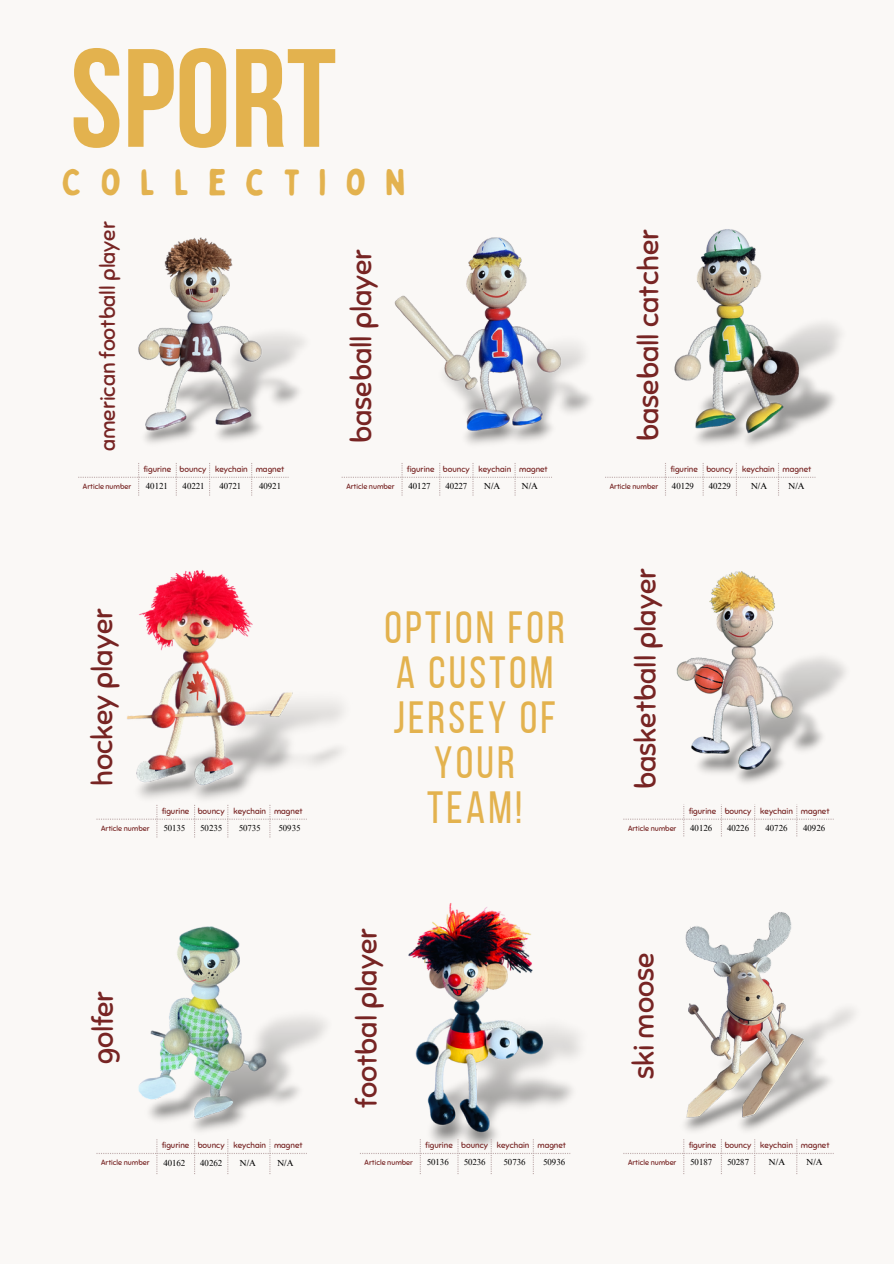
<style>
.page{position:relative;width:894px;height:1264px;background:#fff}
.page>*{position:absolute;margin:0;border:0;box-sizing:border-box;transform-origin:0 0}
.t1{font:700 139.5px "Bebas Neue";color:#e3b24e}
.t2{font:45px/45px "Bebas Neue";letter-spacing:.07em;color:#e3b24e;text-align:center}
.t3{font:36.9px "Bobby Jones Soft";letter-spacing:.505em;color:#e3b24e}
.t4{font:28.65px "Sniglet";color:#772423}
.t5{font:21.15px "Sniglet";color:#772423}
.t6{font:8.7px "Times NRMT Pro";color:#000}
.t7{font:8.25px "Sniglet";color:#772423}
.t8{font:7.35px "Sniglet";color:#772423}
</style>
<div class="page">
<div style="left:0;top:0;width:893px;height:1263px;background:#faf8f6"></div>
<img style="left:676px;top:571px;width:170px;height:212px">
<img style="left:138px;top:237px;width:166px;height:206px">
<img style="left:685px;top:912px;width:169px;height:219px">
<img style="left:394px;top:237px;width:197px;height:207px">
<img style="left:674px;top:229px;width:167px;height:217px">
<img style="left:138px;top:926px;width:188px;height:205px">
<img style="left:127px;top:570px;width:215px;height:229px">
<img style="left:408px;top:903px;width:172px;height:251px">
<svg style="left:78px;top:463px;width:210px;height:32px"></svg>
<svg style="left:341px;top:463px;width:211px;height:32px"></svg>
<svg style="left:605px;top:463px;width:210px;height:32px"></svg>
<svg style="left:96px;top:804px;width:211px;height:33px"></svg>
<svg style="left:623px;top:804px;width:210px;height:32px"></svg>
<svg style="left:96px;top:1139px;width:211px;height:35px"></svg>
<svg style="left:360px;top:1139px;width:210px;height:35px"></svg>
<svg style="left:623px;top:1139px;width:210px;height:35px"></svg>
<h3 class="t1" style="left:70px;top:42px;width:267px">SPORT</h3>
<h1 class="t3" style="left:62px;top:159px;width:345px">COLLECTION</h1>
<p class="t5" style="left:95px;top:451px;width:231px;rotate:-90deg">american football player</p>
<p class="t7" style="left:144px;top:464px;width:29px">figurine</p>
<p class="t7" style="left:179px;top:464px;width:28px">bouncy</p>
<p class="t7" style="left:215px;top:464px;width:34px">keychain</p>
<p class="t7" style="left:256px;top:464px;width:30px">magnet</p>
<h4 class="t4" style="left:344px;top:443px;width:196px;rotate:-90deg">baseball player</h4>
<p class="t7" style="left:407px;top:464px;width:29px">figurine</p>
<p class="t7" style="left:443px;top:464px;width:28px">bouncy</p>
<p class="t7" style="left:478px;top:464px;width:34px">keychain</p>
<p class="t7" style="left:519px;top:464px;width:30px">magnet</p>
<p class="t4" style="left:630px;top:441px;width:213px;rotate:-90deg">baseball catcher</p>
<p class="t7" style="left:670px;top:464px;width:29px">figurine</p>
<p class="t7" style="left:706px;top:464px;width:28px">bouncy</p>
<p class="t7" style="left:741px;top:464px;width:34px">keychain</p>
<p class="t7" style="left:782px;top:464px;width:30px">magnet</p>
<p class="t8" style="left:83px;top:481px;width:50px">Article number</p>
<p class="t6" style="left:146px;top:483px;width:23px">40121</p>
<p class="t6" style="left:182px;top:483px;width:23px">40221</p>
<p class="t6" style="left:219px;top:483px;width:23px">40721</p>
<p class="t6" style="left:259px;top:483px;width:23px">40921</p>
<p class="t8" style="left:346px;top:481px;width:50px">Article number</p>
<p class="t6" style="left:408px;top:482px;width:23px">40127</p>
<p class="t6" style="left:445px;top:482px;width:23px">40227</p>
<h4 class="t6" style="left:483px;top:482px;width:18px">N/A</h4>
<p class="t6" style="left:521px;top:482px;width:18px">N/A</p>
<p class="t6" style="left:750px;top:482px;width:18px">N/A</p>
<p class="t6" style="left:788px;top:482px;width:18px">N/A</p>
<p class="t8" style="left:609px;top:481px;width:50px">Article number</p>
<p class="t6" style="left:671px;top:482px;width:23px">40129</p>
<p class="t6" style="left:708px;top:482px;width:23px">40229</p>
<p class="t4" style="left:85px;top:786px;width:179px;rotate:-90deg">hockey player</p>
<p class="t7" style="left:162px;top:806px;width:29px">figurine</p>
<p class="t7" style="left:198px;top:806px;width:28px">bouncy</p>
<p class="t7" style="left:233px;top:806px;width:34px">keychain</p>
<p class="t7" style="left:274px;top:806px;width:30px">magnet</p>
<p class="t8" style="left:101px;top:823px;width:50px">Article number</p>
<h6 class="t6" style="left:163px;top:824px;width:23px">50135</h6>
<h6 class="t6" style="left:200px;top:824px;width:23px">50235</h6>
<p class="t6" style="left:239px;top:824px;width:23px">50735</p>
<p class="t6" style="left:278px;top:824px;width:23px">50935</p>
<p class="t2" style="left:384px;top:609px;width:182px">OPTION FOR<br>A CUSTOM<br>JERSEY OF<br>YOUR<br>TEAM!</p>
<h5 class="t4" style="left:628px;top:789px;width:222px;rotate:-90deg">basketball player</h5>
<p class="t7" style="left:688px;top:806px;width:29px">figurine</p>
<p class="t7" style="left:724px;top:806px;width:28px">bouncy</p>
<h6 class="t7" style="left:760px;top:806px;width:34px">keychain</h6>
<h6 class="t7" style="left:800px;top:806px;width:30px">magnet</h6>
<p class="t8" style="left:628px;top:823px;width:50px">Article number</p>
<p class="t6" style="left:690px;top:824px;width:23px">40126</p>
<p class="t6" style="left:727px;top:824px;width:23px">40226</p>
<p class="t6" style="left:765px;top:824px;width:23px">40726</p>
<p class="t6" style="left:803px;top:824px;width:23px">40926</p>
<p class="t4" style="left:86px;top:1063px;width:75px;rotate:-90deg">golfer</p>
<h4 class="t4" style="left:349px;top:1106px;width:180px;rotate:-90deg">footbal player</h4>
<p class="t4" style="left:626px;top:1079px;width:128px;rotate:-90deg">ski moose</p>
<p class="t7" style="left:162px;top:1140px;width:29px">figurine</p>
<p class="t7" style="left:198px;top:1140px;width:28px">bouncy</p>
<p class="t7" style="left:233px;top:1140px;width:34px">keychain</p>
<p class="t7" style="left:274px;top:1140px;width:30px">magnet</p>
<p class="t7" style="left:425px;top:1140px;width:29px">figurine</p>
<p class="t7" style="left:461px;top:1140px;width:28px">bouncy</p>
<p class="t7" style="left:496px;top:1140px;width:34px">keychain</p>
<p class="t7" style="left:537px;top:1140px;width:30px">magnet</p>
<p class="t7" style="left:688px;top:1140px;width:29px">figurine</p>
<p class="t7" style="left:724px;top:1140px;width:28px">bouncy</p>
<p class="t7" style="left:760px;top:1140px;width:34px">keychain</p>
<p class="t7" style="left:800px;top:1140px;width:30px">magnet</p>
<p class="t8" style="left:101px;top:1157px;width:50px">Article number</p>
<h4 class="t6" style="left:163px;top:1159px;width:23px">40162</h4>
<p class="t6" style="left:200px;top:1159px;width:23px">40262</p>
<p class="t6" style="left:239px;top:1159px;width:18px">N/A</p>
<p class="t6" style="left:277px;top:1159px;width:18px">N/A</p>
<p class="t6" style="left:768px;top:1158px;width:18px">N/A</p>
<p class="t6" style="left:806px;top:1158px;width:18px">N/A</p>
<p class="t8" style="left:364px;top:1157px;width:50px">Article number</p>
<p class="t6" style="left:426px;top:1158px;width:23px">50136</p>
<p class="t6" style="left:463px;top:1158px;width:23px">50236</p>
<p class="t6" style="left:503px;top:1158px;width:23px">50736</p>
<p class="t6" style="left:543px;top:1158px;width:23px">50936</p>
<p class="t8" style="left:628px;top:1157px;width:50px">Article number</p>
<p class="t6" style="left:690px;top:1158px;width:23px">50187</p>
<h2 class="t6" style="left:727px;top:1158px;width:23px">50287</h2>
</div>
